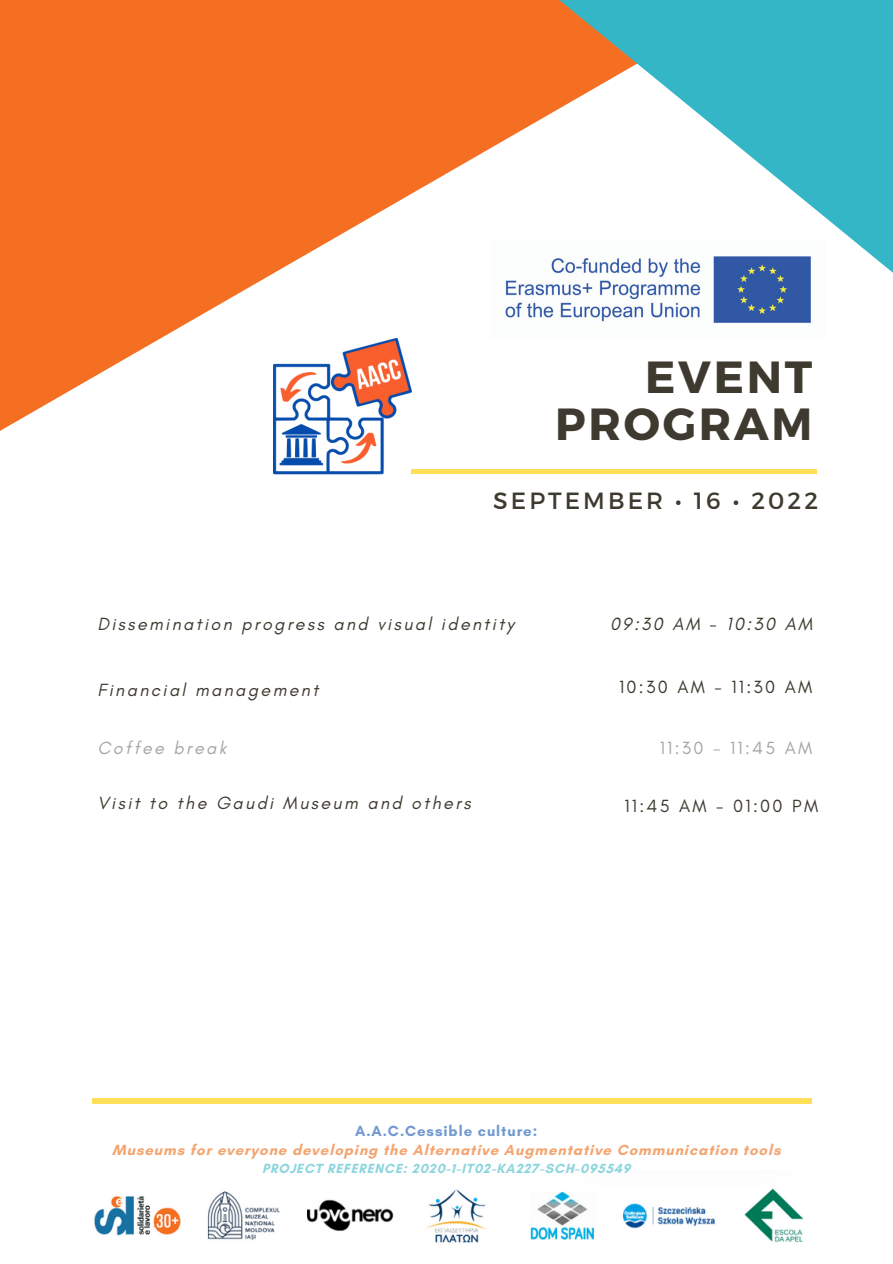
<style>
.page{position:relative;width:893px;height:1264px;background:#fff}
.page>*{position:absolute;margin:0;border:0;box-sizing:border-box;transform-origin:0 0}
.t1{font:700 45px/47.2px "Montserrat";letter-spacing:.06em;color:#3e3a2f;text-align:right}
.t2{font:23.4px "Montserrat";letter-spacing:.13em;color:#3e3a2f}
.t3{font:italic 18px "Glacial Indifference";letter-spacing:.13em;color:#3e3a2f}
.t4{font:18px "Glacial Indifference";letter-spacing:.13em;color:#3e3a2f}
.t5{font:18px "Glacial Indifference";letter-spacing:.13em;color:#a6a6a6}
.t6{font:italic 18px "Glacial Indifference";letter-spacing:.13em;color:#a6a6a6}
.t7{font:700 15px "Glacial Indifference";letter-spacing:.06em;color:#eb5f01}
.t8{font:700 15px "Glacial Indifference";letter-spacing:.06em;color:#004aad}
.t9{font:700 13.5px "Glacial Indifference";letter-spacing:.06em;color:#34b6c6}
</style>
<div class="page">
<svg style="left:0;top:0;width:336px;height:443px;fill:#f56f23"></svg>
<svg style="left:336px;top:0;width:556px;height:474px"></svg>
<hr style="left:342px;top:469px;width:475px;height:4px;background:#ffde59">
<img style="left:274px;top:338px;width:137px;height:137px">
<img style="left:491px;top:241px;width:334px;height:97px">
<div style="left:92px;top:1098px;width:720px;height:5px;background:#ffde59"></div>
<img style="left:94px;top:1188px;width:709px;height:55px">
<h1 class="t1" style="left:555px;top:351px;width:259px">EVENT<br>PROGRAM</h1>
<p class="t2" style="left:493px;top:486px;width:326px">SEPTEMBER • 16 • 2022</p>
<p class="t3" style="left:97px;top:613px;width:418px">Dissemination progress and visual identity</p>
<p class="t3" style="left:610px;top:613px;width:204px">09:30 AM - 10:30 AM</p>
<p class="t3" style="left:97px;top:678px;width:222px">Financial management</p>
<p class="t4" style="left:619px;top:675px;width:195px">10:30 AM - 11:30 AM</p>
<p class="t6" style="left:97px;top:736px;width:130px">Coffee break</p>
<p class="t5" style="left:659px;top:736px;width:154px">11:30 - 11:45 AM</p>
<p class="t3" style="left:97px;top:792px;width:374px">Visit to the Gaudi Museum and others</p>
<p class="t4" style="left:624px;top:795px;width:195px">11:45 AM - 01:00 PM</p>
<p class="t8" style="left:355px;top:1121px;width:183px">A.A.C.Cessible culture:</p>
<p class="t7" style="left:112px;top:1140px;width:670px">Museums for everyone developing the Alternative Augmentative Communication tools</p>
<p class="t9" style="left:262px;top:1159px;width:370px">PROJECT REFERENCE: 2020-1-IT02-KA227-SCH-095549</p>
</div>
